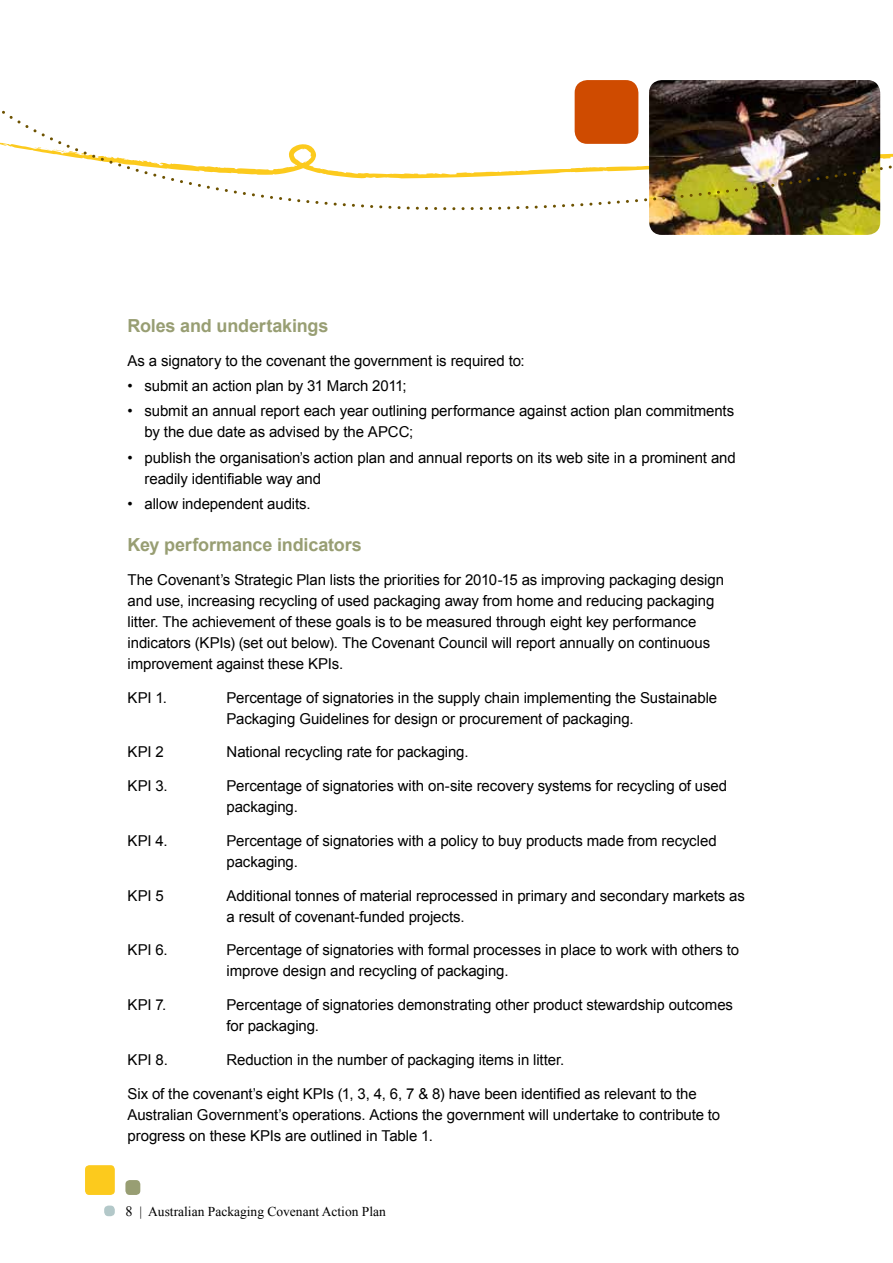
<style>
.page{position:relative;width:893px;height:1263px;background:#fff}
.page>*{position:absolute;margin:0;border:0;box-sizing:border-box;transform-origin:0 0}
.t1{font:700 18px "Arial";letter-spacing:-.01em;color:#989e73}
.t2{font:15px/21px "Arial";letter-spacing:-.01em;color:#000}
.t3{font:13.5px "Times New Roman";color:#000}
.s1{font-size:14.25px}
</style>
<div class="page">
<div style="left:125px;top:1180px;width:15px;height:15px;background:#989e73;border-radius:4px"></div>
<div style="left:85px;top:1165px;width:30px;height:30px;background:#fcca1d;border-radius:4px"></div>
<div style="left:104px;top:1205px;width:11px;height:11px;background:#b3c8c9;border-radius:4px"></div>
<div style="left:575px;top:80px;width:63px;height:64px;background:#cf4b00;border-radius:13px"></div>
<img style="left:649px;top:80px;width:231px;height:12px">
<svg style="left:0;top:92px;width:893px;height:143px"></svg>
<p class="t1" style="left:128px;top:314px;width:202px">Roles and undertakings</p>
<p class="t2" style="left:128px;top:350px;width:399px">As a signatory to the covenant the government is required to:</p>
<p class="t2" style="left:128px;top:375px;width:281px">• submit an action plan by 31 March 2011;</p>
<p class="t2" style="left:145px;top:401px;width:591px;text-indent:-17px">• submit an annual report each year outlining performance against action plan commitments by the due date as advised by the APCC;</p>
<p class="t2" style="left:145px;top:447px;width:593px;text-indent:-17px">• publish the organisation’s action plan and annual reports on its web site in a prominent and readily identifiable way and</p>
<p class="t2" style="left:128px;top:493px;width:185px">• allow independent audits.</p>
<p class="t1" style="left:128px;top:533px;width:236px">Key performance indicators</p>
<p class="t2" style="left:128px;top:569px;width:598px">The Covenant’s Strategic Plan lists the priorities for 2010-15 as improving packaging design and use, increasing recycling of used packaging away from home and reducing packaging litter. The achievement of these goals is to be measured through eight key performance indicators (KPIs) (set out below). The Covenant Council will report annually on continuous improvement against these KPIs.</p>
<p class="t2" style="left:128px;top:687px;width:41px">KPI 1.</p>
<p class="t2" style="left:227px;top:687px;width:492px">Percentage of signatories in the supply chain implementing the Sustainable<br>Packaging Guidelines for design or procurement of packaging.</p>
<p class="t2" style="left:128px;top:742px;width:38px">KPI 2</p>
<p class="t2" style="left:227px;top:742px;width:244px">National recycling rate for packaging.</p>
<p class="t2" style="left:128px;top:775px;width:42px">KPI 3.</p>
<p class="t2" style="left:227px;top:775px;width:502px">Percentage of signatories with on-site recovery systems for recycling of used packaging.</p>
<p class="t2" style="left:128px;top:830px;width:42px">KPI 4.</p>
<p class="t2" style="left:227px;top:830px;width:492px">Percentage of signatories with a policy to buy products made from recycled packaging.</p>
<p class="t2" style="left:128px;top:885px;width:38px">KPI 5</p>
<p class="t2" style="left:227px;top:885px;width:520px">Additional tonnes of material reprocessed in primary and secondary markets as a result of covenant-funded projects.</p>
<p class="t2" style="left:128px;top:940px;width:42px">KPI 6.</p>
<p class="t2" style="left:227px;top:940px;width:514px">Percentage of signatories with formal processes in place to work with others to improve design and recycling of packaging.</p>
<p class="t2" style="left:128px;top:994px;width:40px">KPI 7.</p>
<p class="t2" style="left:227px;top:994px;width:508px">Percentage of signatories demonstrating other product stewardship outcomes for packaging.</p>
<p class="t2" style="left:128px;top:1049px;width:42px">KPI 8.</p>
<p class="t2" style="left:227px;top:1049px;width:339px">Reduction in the number of packaging items in litter.</p>
<p class="t2" style="left:128px;top:1083px;width:594px">Six of the covenant’s eight KPIs (1, 3, 4, 6, 7 &amp; 8) have been identified as relevant to the<br>Australian Government’s operations. Actions the government will undertake to contribute to progress on these KPIs are outlined in Table 1.</p>
<p class="t3" style="left:125px;top:1203px;width:262px"><span class="s1">8</span> | Australian Packaging Covenant Action Plan</p>
</div>
